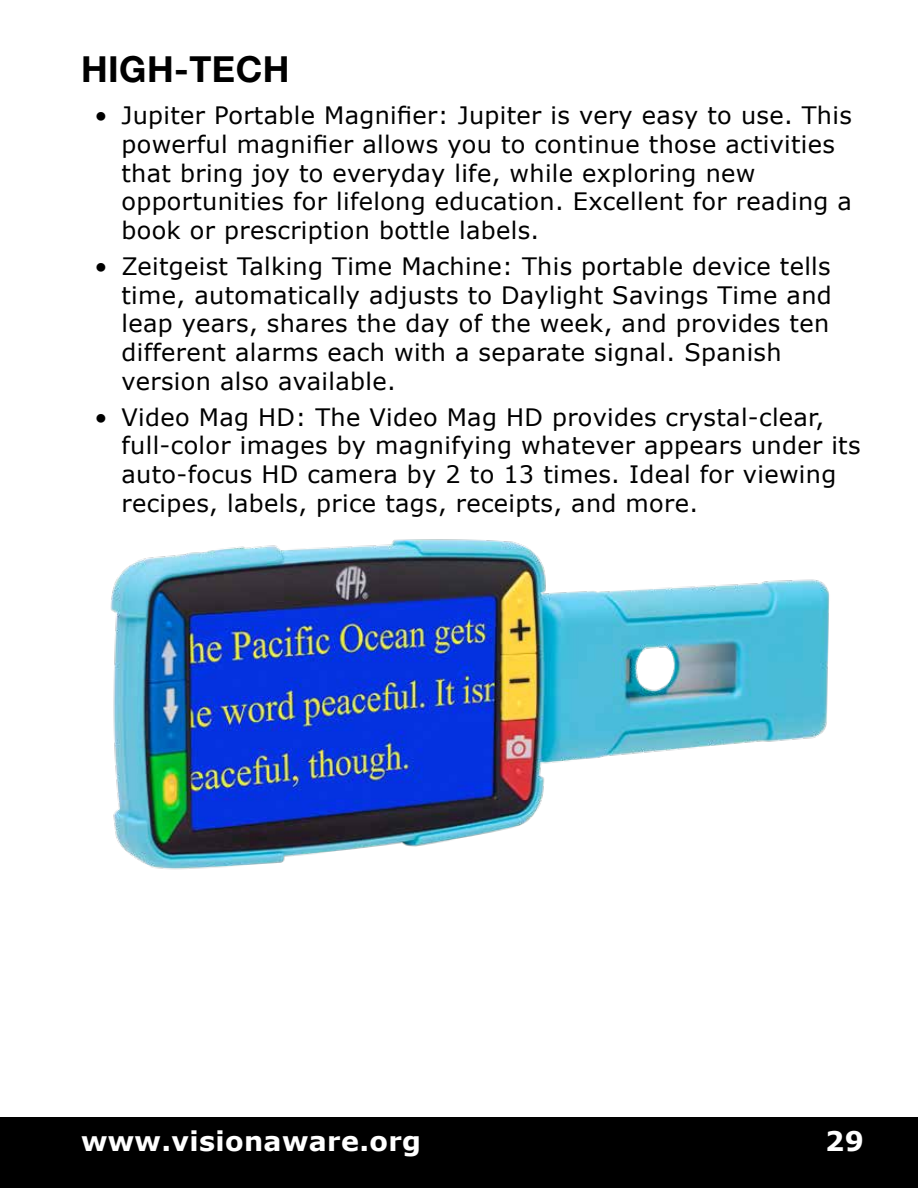
<style>
.page{position:relative;width:918px;height:1188px;background:#fff}
.page>*{position:absolute;margin:0;border:0;box-sizing:border-box;transform-origin:0 0}
.t1{font:700 36px "Helvetica Neue CE";color:#000}
.t2{font:700 27px "Verdana";letter-spacing:.015em;color:#fff}
.t3{font:24px/28.8px "Verdana";letter-spacing:.015em;color:#000}
</style>
<div class="page">
<div style="left:0;top:1117px;width:918px;height:71px;background:#000"></div>
<img style="left:110px;top:539px;width:720px;height:331px">
<h4 class="t1" style="left:81px;top:47px;width:210px">HIGH-TECH</h4>
<p class="t3" style="left:122px;top:100px;width:732px;text-indent:-27px">• Jupiter Portable Magnifier: Jupiter is very easy to use. This powerful magnifier allows you to continue those activities that bring joy to everyday life, while exploring new opportunities for lifelong education. Excellent for reading a book or prescription bottle labels.</p>
<p class="t3" style="left:122px;top:251px;width:712px;text-indent:-27px">• Zeitgeist Talking Time Machine: This portable device tells time, automatically adjusts to Daylight Savings Time and leap years, shares the day of the week, and provides ten different alarms each with a separate signal. Spanish version also available.</p>
<p class="t3" style="left:121px;top:402px;width:741px;text-indent:-27px">• Video Mag HD: The Video Mag HD provides crystal-clear, full-color images by magnifying whatever appears under its auto-focus HD camera by 2 to 13 times. Ideal for viewing recipes, labels, price tags, receipts, and more.</p>
<p class="t2" style="left:81px;top:1124px;width:342px">www.visionaware.org</p>
<p class="t2" style="left:825px;top:1124px;width:40px">29</p>
</div>
